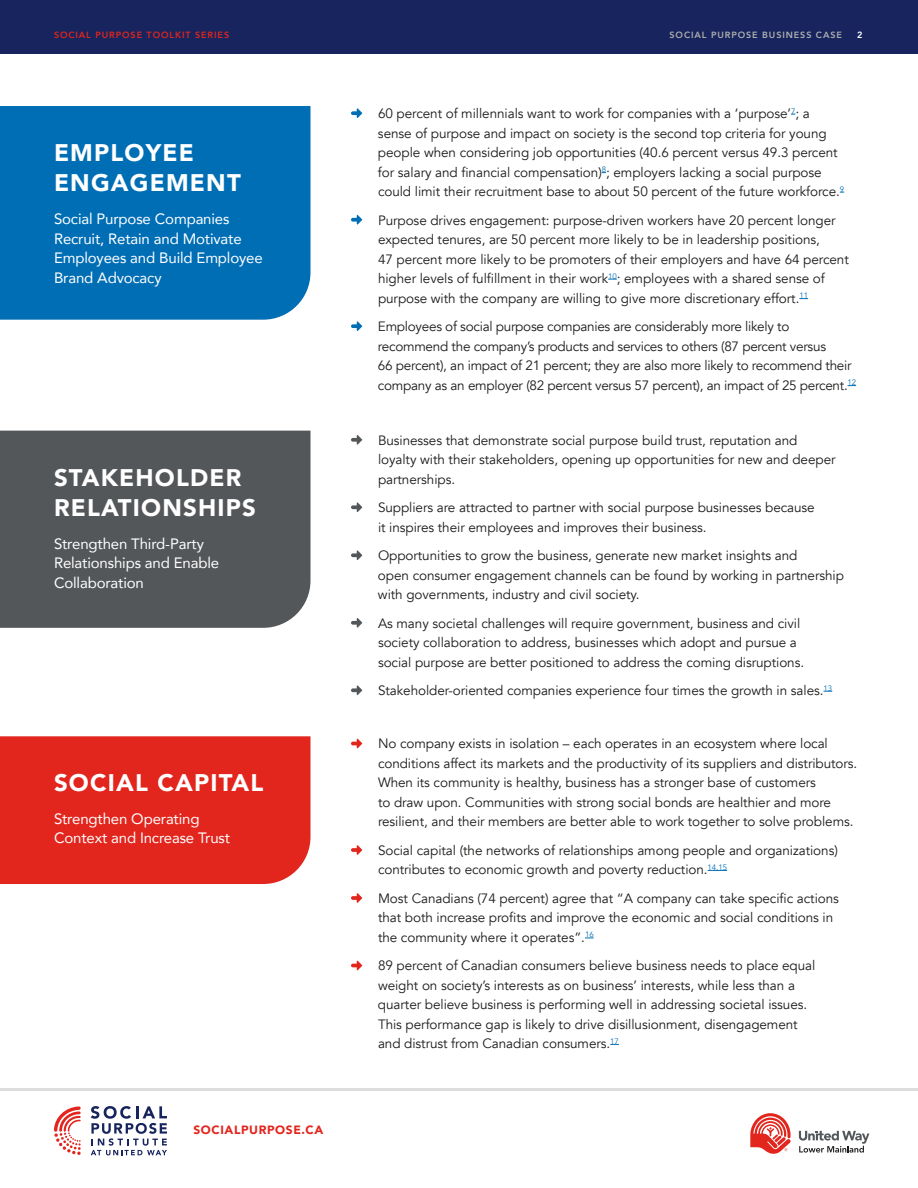
<style>
.page{position:relative;width:918px;height:1188px;background:#fff}
.page>*{position:absolute;margin:0;border:0;box-sizing:border-box;transform-origin:0 0}
.t1{font:900 24px/30px "Avenir";letter-spacing:.05em;color:#fff}
.t2{font:15px/19.5px "Avenir";letter-spacing:-.01em;color:#fff}
.t3{font:13.5px/19.5px "Avenir";letter-spacing:-.005em;color:#1c1b1a}
.t4{font:900 12px "Avenir";letter-spacing:.05em;color:#e2251d}
.t5{font:800 9px "Avenir";letter-spacing:.1em;color:#e2251d}
.t6{font:800 9px "Avenir";letter-spacing:.1em;color:#aeb0af}
.t7{font:800 9px "Avenir";color:#fff}
</style>
<div class="page">
<div style="left:0;top:0;width:918px;height:54px;background:#17245d"></div>
<hr style="left:0;top:1088px;width:918px;height:2px;background:#dddedc">
<svg style="left:91px;top:1106px;width:76px;height:49px"></svg>
<svg style="left:54px;top:1106px;width:27px;height:49px"></svg>
<svg style="left:750px;top:1113px;width:41px;height:41px"></svg>
<svg style="left:799px;top:1131px;width:70px;height:22px"></svg>
<div style="left:0;top:106px;width:310px;height:214px;background:#006eb5"></div>
<div style="left:0;top:431px;width:310px;height:197px;background:#54575a"></div>
<div style="left:0;top:736px;width:310px;height:148px;background:#e2251d"></div>
<svg style="left:351px;top:108px;width:11px;height:10px"></svg>
<svg style="left:351px;top:215px;width:11px;height:10px"></svg>
<svg style="left:351px;top:321px;width:11px;height:10px"></svg>
<svg style="left:351px;top:435px;width:11px;height:10px"></svg>
<svg style="left:351px;top:502px;width:11px;height:10px"></svg>
<svg style="left:351px;top:550px;width:11px;height:10px"></svg>
<svg style="left:351px;top:618px;width:11px;height:10px"></svg>
<svg style="left:351px;top:685px;width:11px;height:10px"></svg>
<svg style="left:708px;top:870px;width:19px;height:1px"></svg>
<svg style="left:351px;top:739px;width:11px;height:9px"></svg>
<svg style="left:351px;top:845px;width:11px;height:10px"></svg>
<svg style="left:351px;top:893px;width:11px;height:10px"></svg>
<svg style="left:351px;top:961px;width:11px;height:9px"></svg>
<p class="t5" style="left:54px;top:28px;width:177px">SOCIAL PURPOSE TOOLKIT SERIES</p>
<p class="t6" style="left:670px;top:28px;width:174px">SOCIAL PURPOSE BUSINESS CASE</p>
<p class="t7" style="left:857px;top:28px;width:7px">2</p>
<h1 class="t1" style="left:54px;top:137px;width:188px">EMPLOYEE<br>ENGAGEMENT</h1>
<p class="t2" style="left:54px;top:209px;width:210px">Social Purpose Companies<br>Recruit, Retain and Motivate<br>Employees and Build Employee<br>Brand Advocacy</p>
<h1 class="t1" style="left:54px;top:462px;width:203px">STAKEHOLDER<br>RELATIONSHIPS</h1>
<p class="t2" style="left:54px;top:533px;width:167px">Strengthen Third-Party<br>Relationships and Enable<br>Collaboration</p>
<h1 class="t1" style="left:54px;top:767px;width:211px">SOCIAL CAPITAL</h1>
<p class="t2" style="left:54px;top:808px;width:178px">Strengthen Operating<br>Context and Increase Trust</p>
<p class="t4" style="left:194px;top:1120px;width:131px">SOCIALPURPOSE.CA</p>
<p class="t3" style="left:378px;top:104px;width:468px">60 percent of millennials want to work for companies with a ‘purpose’<sup>7</sup>; a sense of purpose and impact on society is the second top criteria for young people when considering job opportunities (40.6 percent versus 49.3 percent for salary and financial compensation)<sup>8</sup>; employers lacking a social purpose could limit their recruitment base to about 50 percent of the future workforce.<sup>9</sup></p>
<p class="t3" style="left:378px;top:210px;width:472px">Purpose drives engagement: purpose-driven workers have 20 percent longer expected tenures, are 50 percent more likely to be in leadership positions,<br>47 percent more likely to be promoters of their employers and have 64 percent higher levels of fulfillment in their work<sup>10</sup>; employees with a shared sense of purpose with the company are willing to give more discretionary effort.<sup>11</sup></p>
<p class="t3" style="left:378px;top:317px;width:480px">Employees of social purpose companies are considerably more likely to recommend the company’s products and services to others (87 percent versus<br>66 percent), an impact of 21 percent; they are also more likely to recommend their company as an employer (82 percent versus 57 percent), an impact of 25 percent.<sup>12</sup></p>
<p class="t3" style="left:378px;top:430px;width:459px">Businesses that demonstrate social purpose build trust, reputation and loyalty with their stakeholders, opening up opportunities for new and deeper partnerships.</p>
<p class="t3" style="left:378px;top:498px;width:438px">Suppliers are attracted to partner with social purpose businesses because it inspires their employees and improves their business.</p>
<p class="t3" style="left:378px;top:546px;width:468px">Opportunities to grow the business, generate new market insights and<br>open consumer engagement channels can be found by working in partnership with governments, industry and civil society.</p>
<p class="t3" style="left:378px;top:613px;width:428px">As many societal challenges will require government, business and civil society collaboration to address, businesses which adopt and pursue a social purpose are better positioned to address the coming disruptions.</p>
<p class="t3" style="left:378px;top:681px;width:456px">Stakeholder-oriented companies experience four times the growth in sales.<sup>13</sup></p>
<p class="t3" style="left:378px;top:734px;width:481px">No company exists in isolation – each operates in an ecosystem where local conditions affect its markets and the productivity of its suppliers and distributors.<br>When its community is healthy, business has a stronger base of customers<br>to draw upon. Communities with strong social bonds are healthier and more resilient, and their members are better able to work together to solve problems.</p>
<p class="t3" style="left:378px;top:841px;width:461px">Social capital (the networks of relationships among people and organizations) contributes to economic growth and poverty reduction.<sup>14,15</sup></p>
<p class="t3" style="left:378px;top:889px;width:462px">Most Canadians (74 percent) agree that “A company can take specific actions that both increase profits and improve the economic and social conditions in the community where it operates”.<sup>16</sup></p>
<p class="t3" style="left:378px;top:956px;width:439px">89 percent of Canadian consumers believe business needs to place equal weight on society’s interests as on business’ interests, while less than a quarter believe business is performing well in addressing societal issues.<br>This performance gap is likely to drive disillusionment, disengagement and distrust from Canadian consumers.<sup>17</sup></p>
</div>
